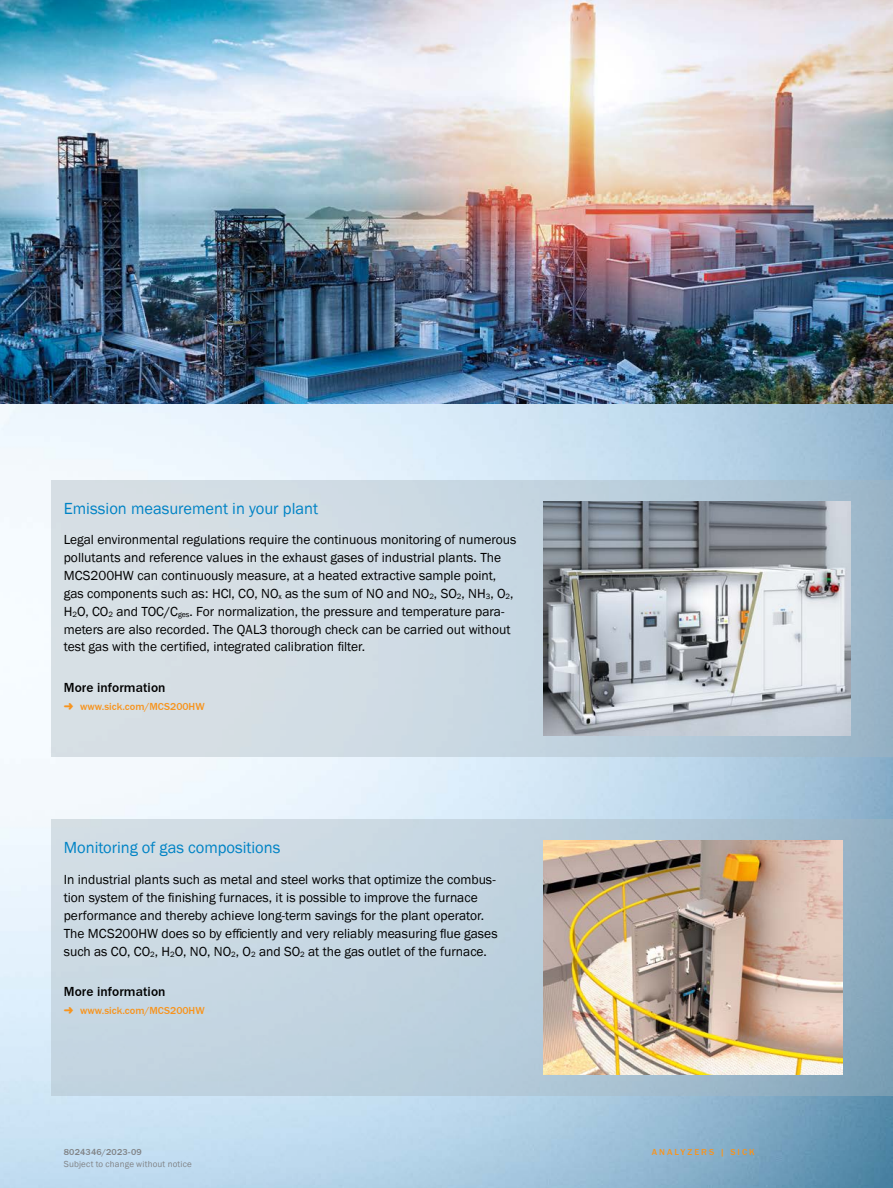
<style>
.page{position:relative;width:893px;height:1188px;background:#fff}
.page>*{position:absolute;margin:0;border:0;box-sizing:border-box;transform-origin:0 0}
.t1{font:16.5px "SICK Franklin";color:#0083c5}
.t2{font:13.5px/17.9px "SICK Franklin";color:#000}
.t3{font:500 13.5px "SICK Franklin";letter-spacing:.005em;color:#000}
.t4{font:500 10.5px "SICK Franklin";color:#f7941e}
.t5{font:9px "SICK Franklin";letter-spacing:.02em;color:#808285}
.t6{font:500 9px "SICK Franklin";letter-spacing:.02em;color:#808285}
.t7{font:500 9px "SICK Franklin";letter-spacing:.225em;color:#f7941e}
</style>
<div class="page">
<img style="left:0;top:404px;width:893px;height:784px">
<div style="left:51px;top:480px;width:842px;height:277px;background:linear-gradient(to right,#e2e8eb,#a4bed1)"></div>
<img style="left:0;top:0;width:893px;height:404px">
<img style="left:543px;top:502px;width:307px;height:234px">
<svg style="left:51px;top:819px;width:842px;height:277px;background:#bdd0dc"></svg>
<img style="left:543px;top:841px;width:299px;height:233px">
<svg style="left:64px;top:703px;width:9px;height:6px"></svg>
<svg style="left:64px;top:1007px;width:9px;height:7px"></svg>
<p class="t1" style="left:64px;top:498px;width:256px">Emission measurement in your plant</p>
<p class="t2" style="left:64px;top:531px;width:454px">Legal environmental regulations require the continuous monitoring of numerous pollutants and reference values in the exhaust gases of industrial plants. The MCS200HW can continuously measure, at a heated extractive sample point, gas components such as: HCl, CO, NO<sub>x</sub> as the sum of NO and NO<sub>2</sub>, SO<sub>2</sub>, NH<sub>3</sub>, O<sub>2</sub>, H<sub>2</sub>O, CO<sub>2</sub> and TOC/C<sub>ges</sub>. For normalization, the pressure and temperature para&shy;meters are also recorded. The QAL3 thorough check can be carried out without test gas with the certified, integrated calibration filter.</p>
<p class="t3" style="left:64px;top:679px;width:103px">More information</p>
<p class="t4" style="left:80px;top:700px;width:126px">www.sick.com/MCS200HW</p>
<p class="t1" style="left:64px;top:837px;width:218px">Monitoring of gas compositions</p>
<p class="t2" style="left:64px;top:871px;width:435px">In industrial plants such as metal and steel works that optimize the combus&shy;tion system of the finishing furnaces, it is possible to improve the furnace performance and thereby achieve long-term savings for the plant operator.<br>The MCS200HW does so by efficiently and very reliably measuring flue gases such as CO, CO<sub>2</sub>, H<sub>2</sub>O, NO, NO<sub>2</sub>, O<sub>2</sub> and SO<sub>2</sub> at the gas outlet of the furnace.</p>
<p class="t3" style="left:64px;top:983px;width:103px">More information</p>
<p class="t4" style="left:80px;top:1004px;width:126px">www.sick.com/MCS200HW</p>
<p class="t6" style="left:64px;top:1146px;width:80px">8024346/2023-09</p>
<p class="t7" style="left:652px;top:1146px;width:104px">Analyzers | SICK</p>
<p class="t5" style="left:64px;top:1159px;width:130px">Subject to change without notice</p>
</div>
